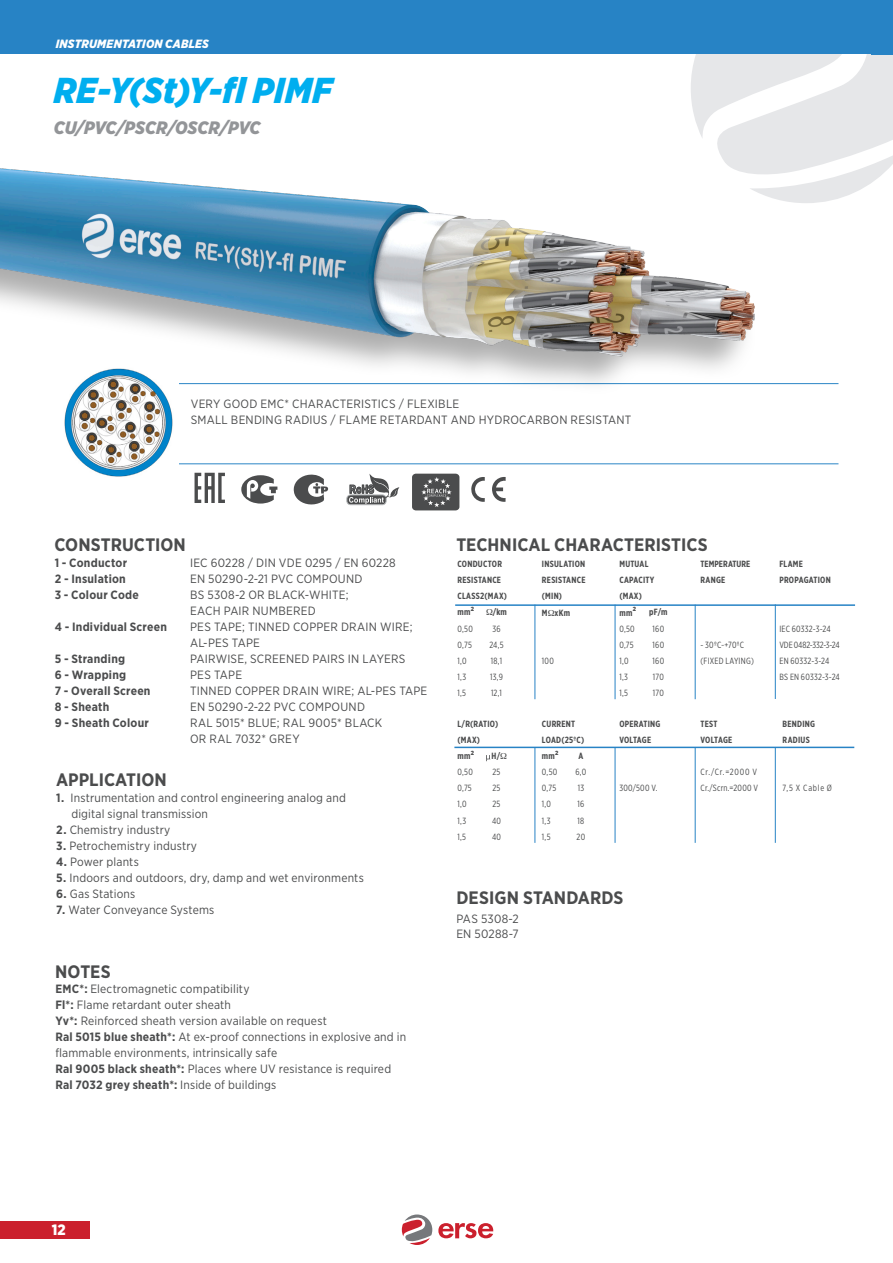
<style>
.page{position:relative;width:893px;height:1263px;background:#fff}
.page>*{position:absolute;margin:0;border:0;box-sizing:border-box;transform-origin:0 0}
.t1{font:italic 900 36px "Gotham Narrow";letter-spacing:.005em;color:#00aeef}
.t2{font:700 18px "Gotham Narrow";color:#4b4c4d}
.t3{font:italic 900 18px "Gotham Narrow";letter-spacing:-.005em;color:#939598}
.t4{font:900 15px "Gotham Narrow";color:#fff}
.t5{font:12px/16px "Gotham Narrow";letter-spacing:.015em;color:#4b4c4d}
.t6{font:700 12px/16px "Gotham Narrow";letter-spacing:.02em;color:#4b4c4d}
.t7{font:italic 900 12px "Gotham Narrow";letter-spacing:.015em;color:#fff}
.t8{font:9px/16px "Gotham X Narrow";letter-spacing:.025em;color:#4b4c4d}
.t9{font:700 9px/16px "Gotham X Narrow";letter-spacing:.025em;color:#4b4c4d}
.t10{font:900 6px "Gotham Narrow";color:#4b4c4d}
.s1{font-weight:700}
</style>
<div class="page">
<div style="left:0;top:0;width:893px;height:54px;background:#2783c5"></div>
<svg style="left:691px;top:54px;width:202px;height:149px"></svg>
<div style="left:0;top:1222px;width:90px;height:17px;background:#cb202d"></div>
<hr style="left:174px;top:464px;width:664px;height:1px;background:#2b85c6">
<hr style="left:174px;top:383px;width:664px;height:1px;background:#2b85c6">
<img style="left:64px;top:426px;width:115px;height:51px">
<img style="left:0;top:102px;width:754px;height:324px">
<hr style="left:535px;top:605px;width:1px;height:94px;background:#2783c5">
<hr style="left:455px;top:604px;width:400px;height:2px;background:#2783c5">
<hr style="left:454px;top:747px;width:400px;height:1px;background:#2783c5">
<hr style="left:535px;top:748px;width:1px;height:95px;background:#2783c5">
<hr style="left:615px;top:605px;width:1px;height:94px;background:#2783c5">
<hr style="left:615px;top:748px;width:1px;height:95px;background:#2783c5">
<hr style="left:695px;top:605px;width:1px;height:94px;background:#2783c5">
<hr style="left:695px;top:748px;width:1px;height:95px;background:#2783c5">
<hr style="left:775px;top:604px;width:1px;height:95px;background:#2783c5">
<hr style="left:775px;top:748px;width:1px;height:95px;background:#2783c5">
<svg style="left:486px;top:755px;width:4px;height:6px"></svg>
<svg style="left:438px;top:1223px;width:55px;height:15px"></svg>
<svg style="left:402px;top:1214px;width:30px;height:31px"></svg>
<div style="left:347px;top:495px;width:39px;height:10px;background:#4b4c4d;border-radius:4px"></div>
<div style="left:346px;top:494px;width:41px;height:11px;border:1px solid #babdbe;border-radius:4px"></div>
<svg style="left:349px;top:474px;width:50px;height:30px"></svg>
<div style="left:412px;top:474px;width:47px;height:36px;background:#4b4c4d;border-radius:4px"></div>
<svg style="left:421px;top:477px;width:31px;height:30px"></svg>
<svg style="left:241px;top:475px;width:36px;height:29px"></svg>
<svg style="left:293px;top:474px;width:35px;height:31px"></svg>
<svg style="left:471px;top:477px;width:14px;height:25px"></svg>
<svg style="left:492px;top:477px;width:14px;height:25px"></svg>
<svg style="left:195px;top:473px;width:30px;height:30px"></svg>
<p class="t7" style="left:56px;top:36px;width:155px">INSTRUMENTATION CABLES</p>
<h1 class="t1" style="left:54px;top:66px;width:280px">RE-Y(St)Y-fl PIMF</h1>
<h2 class="t3" style="left:54px;top:116px;width:208px">CU/PVC/PSCR/OSCR/PVC</h2>
<p class="t5" style="left:191px;top:395px;width:442px">VERY GOOD EMC* CHARACTERISTICS / FLEXIBLE<br>SMALL BENDING RADIUS / FLAME RETARDANT AND HYDROCARBON RESISTANT</p>
<h2 class="t2" style="left:55px;top:533px;width:133px">CONSTRUCTION</h2>
<p class="t6" style="left:55px;top:555px;width:85px">1 - Conductor<br>2 - Insulation<br>3 - Colour Code</p>
<p class="t6" style="left:55px;top:619px;width:114px">4 - Individual Screen</p>
<p class="t6" style="left:55px;top:651px;width:97px">5 - Stranding<br>6 - Wrapping<br>7 - Overall Screen<br>8 - Sheath<br>9 - Sheath Colour</p>
<p class="t5" style="left:190px;top:554px;width:239px">IEC 60228 / DIN VDE 0295 / EN 60228<br>EN 50290-2-21 PVC COMPOUND<br>BS 5308-2 OR BLACK-WHITE;<br>EACH PAIR NUMBERED<br>PES TAPE; TINNED COPPER DRAIN WIRE;<br>AL-PES TAPE<br>PAIRWISE, SCREENED PAIRS IN LAYERS<br>PES TAPE<br>TINNED COPPER DRAIN WIRE; AL-PES TAPE<br>EN 50290-2-22 PVC COMPOUND<br>RAL 5015* BLUE; RAL 9005* BLACK<br>OR RAL 7032* GREY</p>
<h2 class="t2" style="left:56px;top:768px;width:112px">APPLICATION</h2>
<p class="t5" style="left:71px;top:790px;width:276px;text-indent:-15px"><span class="s1">1.</span> Instrumentation and control engineering analog and digital signal transmission</p>
<p class="t5" style="left:56px;top:822px;width:116px"><span class="s1">2.</span> Chemistry industry</p>
<p class="t5" style="left:56px;top:838px;width:142px"><span class="s1">3.</span> Petrochemistry industry</p>
<p class="t5" style="left:56px;top:854px;width:84px"><span class="s1">4.</span> Power plants</p>
<p class="t5" style="left:56px;top:870px;width:309px"><span class="s1">5.</span> Indoors and outdoors, dry, damp and wet environments</p>
<p class="t5" style="left:56px;top:886px;width:81px"><span class="s1">6.</span> Gas Stations</p>
<p class="t5" style="left:56px;top:902px;width:160px"><span class="s1">7.</span> Water Conveyance Systems</p>
<h2 class="t2" style="left:55px;top:960px;width:57px">NOTES</h2>
<p class="t5" style="left:55px;top:981px;width:352px"><span class="s1">EMC*:</span> Electromagnetic compatibility<br><span class="s1">Fl*:</span> Flame retardant outer sheath<br><span class="s1">Yv*:</span> Reinforced sheath version available on request<br><span class="s1">Ral 5015 blue sheath*:</span> At ex-proof connections in explosive and in flammable environments, intrinsically safe<br><span class="s1">Ral 9005 black sheath*:</span> Places where UV resistance is required <span class="s1">Ral 7032 grey sheath*:</span> Inside of buildings</p>
<h2 class="t2" style="left:456px;top:533px;width:253px">TECHNICAL CHARACTERISTICS</h2>
<p class="t9" style="left:457px;top:556px;width:51px">CONDUCTOR<br>RESISTANCE<br>CLASS2(MAX) mm</p>
<p class="t10" style="left:471px;top:605px;width:5px">2</p>
<p class="t9" style="left:493px;top:604px;width:16px">/km</p>
<p class="t8" style="left:457px;top:620px;width:17px">0,50</p>
<p class="t8" style="left:492px;top:620px;width:10px">36</p>
<p class="t8" style="left:457px;top:636px;width:16px">0,75</p>
<p class="t8" style="left:489px;top:636px;width:16px">24,5</p>
<p class="t8" style="left:457px;top:652px;width:11px">1,0</p>
<p class="t8" style="left:491px;top:652px;width:13px">18,1</p>
<p class="t8" style="left:457px;top:668px;width:10px">1,3</p>
<p class="t8" style="left:490px;top:668px;width:14px">13,9</p>
<p class="t8" style="left:457px;top:684px;width:10px">1,5</p>
<p class="t8" style="left:491px;top:684px;width:12px">12,1</p>
<p class="t9" style="left:457px;top:716px;width:42px">L/R(RATIO) (MAX)<br>mm</p>
<p class="t10" style="left:471px;top:749px;width:5px">2</p>
<p class="t8" style="left:457px;top:764px;width:17px">0,50</p>
<p class="t8" style="left:492px;top:764px;width:10px">25</p>
<p class="t8" style="left:457px;top:780px;width:16px">0,75</p>
<p class="t8" style="left:492px;top:780px;width:10px">25</p>
<p class="t8" style="left:457px;top:796px;width:11px">1,0</p>
<p class="t8" style="left:492px;top:796px;width:10px">25</p>
<p class="t8" style="left:457px;top:812px;width:10px">1,3</p>
<p class="t8" style="left:492px;top:812px;width:11px">40</p>
<p class="t8" style="left:457px;top:828px;width:10px">1,5</p>
<p class="t8" style="left:492px;top:828px;width:11px">40</p>
<p class="t9" style="left:491px;top:748px;width:10px">H/</p>
<p class="t9" style="left:542px;top:556px;width:45px">INSULATION<br>RESISTANCE (MIN)<br>M xKm</p>
<p class="t8" style="left:542px;top:652px;width:13px">100</p>
<p class="t9" style="left:542px;top:716px;width:44px">CURRENT<br>LOAD(25ºC) mm</p>
<p class="t10" style="left:555px;top:749px;width:5px">2</p>
<p class="t9" style="left:578px;top:748px;width:6px">A</p>
<p class="t8" style="left:542px;top:764px;width:17px">0,50</p>
<p class="t8" style="left:575px;top:764px;width:12px">6,0</p>
<p class="t8" style="left:542px;top:780px;width:16px">0,75</p>
<p class="t8" style="left:578px;top:780px;width:8px">13</p>
<p class="t8" style="left:542px;top:796px;width:11px">1,0</p>
<p class="t8" style="left:577px;top:796px;width:8px">16</p>
<p class="t8" style="left:542px;top:812px;width:10px">1,3</p>
<p class="t8" style="left:578px;top:812px;width:8px">18</p>
<p class="t8" style="left:542px;top:828px;width:10px">1,5</p>
<p class="t8" style="left:577px;top:828px;width:10px">20</p>
<p class="t9" style="left:619px;top:556px;width:37px">MUTUAL<br>CAPACITY (MAX) mm</p>
<p class="t10" style="left:633px;top:605px;width:5px">2</p>
<p class="t9" style="left:649px;top:604px;width:20px">pF/m</p>
<p class="t8" style="left:619px;top:620px;width:17px">0,50</p>
<p class="t8" style="left:653px;top:620px;width:13px">160</p>
<p class="t8" style="left:619px;top:636px;width:16px">0,75</p>
<p class="t8" style="left:653px;top:636px;width:13px">160</p>
<p class="t8" style="left:619px;top:652px;width:11px">1,0</p>
<p class="t8" style="left:653px;top:652px;width:13px">160</p>
<p class="t8" style="left:619px;top:668px;width:10px">1,3</p>
<p class="t8" style="left:653px;top:668px;width:12px">170</p>
<p class="t8" style="left:619px;top:684px;width:10px">1,5</p>
<p class="t8" style="left:653px;top:684px;width:12px">170</p>
<p class="t9" style="left:619px;top:716px;width:43px">OPERATING<br>VOLTAGE</p>
<p class="t8" style="left:619px;top:780px;width:40px">300/500 V.</p>
<h2 class="t2" style="left:456px;top:886px;width:169px">DESIGN STANDARDS</h2>
<p class="t5" style="left:456px;top:911px;width:64px;line-height:15px">PAS 5308-2<br>EN 50288-7</p>
<p class="t9" style="left:701px;top:556px;width:51px">TEMPERATURE<br>RANGE</p>
<p class="t8" style="left:701px;top:636px;width:55px">- 30ºC~+70ºC (FIXED LAYING)</p>
<p class="t9" style="left:701px;top:716px;width:33px">TEST<br>VOLTAGE</p>
<p class="t8" style="left:701px;top:764px;width:59px">Cr./Cr.=2000 V<br>Cr./Scrn.=2000 V</p>
<p class="t9" style="left:779px;top:556px;width:53px">FLAME<br>PROPAGATION</p>
<p class="t8" style="left:779px;top:620px;width:62px">IEC 60332-3-24<br>VDE 0482-332-3-24<br>EN 60332-3-24<br>BS EN 60332-3-24</p>
<p class="t9" style="left:783px;top:716px;width:34px">BENDING<br>RADIUS</p>
<p class="t8" style="left:783px;top:780px;width:51px">7,5 X Cable Ø</p>
<p class="t4" style="left:52px;top:1220px;width:15px">12</p>
</div>
